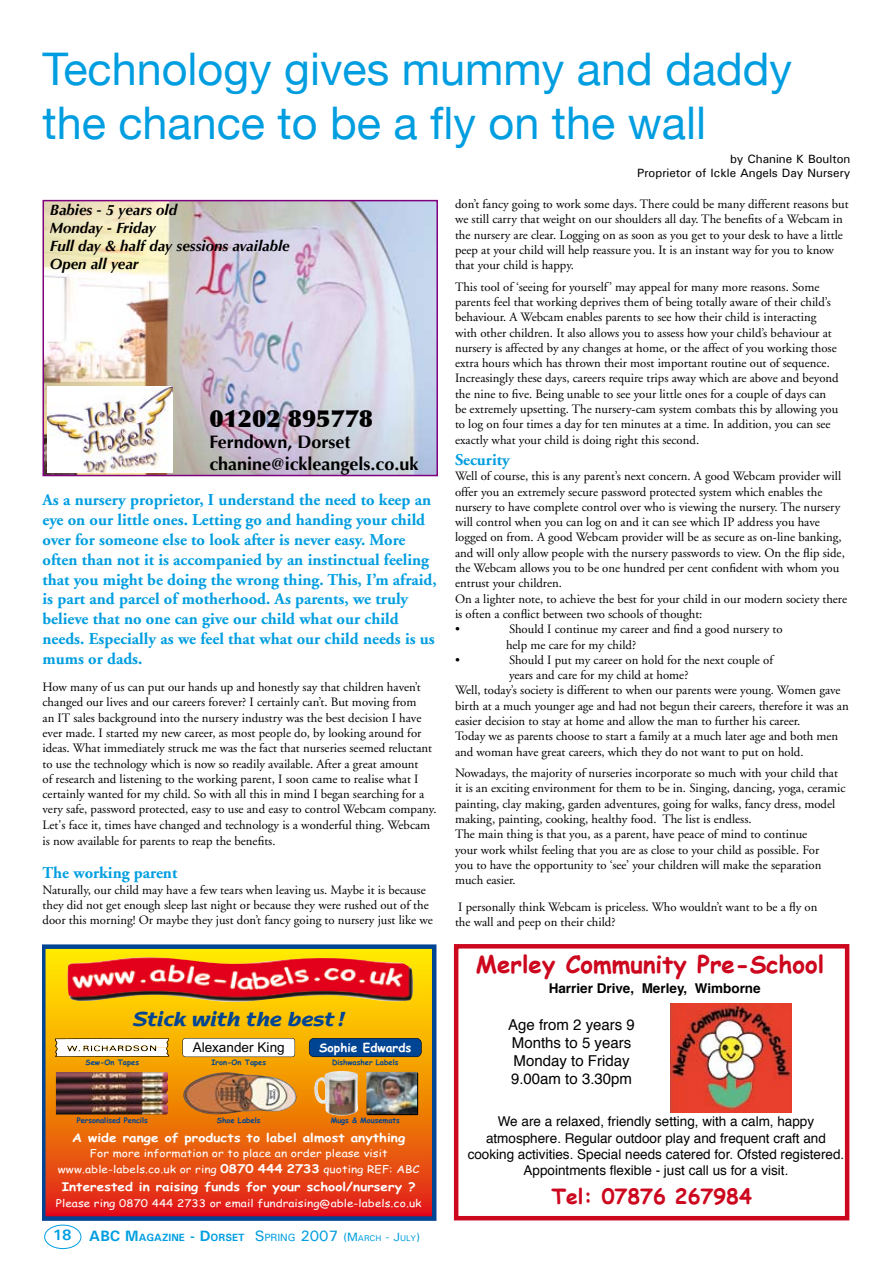
<style>
.page{position:relative;width:893px;height:1263px;background:#fff}
.page>*{position:absolute;margin:0;border:0;box-sizing:border-box;transform-origin:0 0}
.t1{font:45px/54px "Helvetica Neue";color:#009ee0}
.t2{font:700 24px "Comic Sans MS";color:#cc071e}
.t3{font:900 24px "Optima";color:#000}
.t4{font:700 21px "Nadianne";color:#004494}
.t5{font:700 21px "Comic Sans MS";color:#cc071e}
.t6{font:700 18px/21.6px "Optima";color:#000}
.t7{font:700 16.5px/19.8px "Adobe Garamond";color:#009ee0}
.t8{font:italic 700 15px/18px "Optima";color:#000}
.t9{font:15px/18px "Helvetica";color:#000}
.t10{font:13.5px/16.2px "Helvetica";color:#000;text-align:center}
.t11{font:700 13.5px "Helvetica";color:#000}
.t12{font:13.5px "Arial";letter-spacing:.005em;color:#000}
.t13{font:12.75px/15.3px "Adobe Garamond";color:#000}
.t14{font:12px "Comic Sans MS Bold";letter-spacing:.005em;color:#fff;scale:1.12 1}
.t15{font:500 12px/14.4px "Univers";color:#000;text-align:right}
.t16{font:12px "Comic Sans MS Bold";letter-spacing:.005em;color:#fff}
.t17{font:10.5px/15.8px "Comic Sans MS";letter-spacing:.005em;color:#fff;text-align:center;scale:1.12 1}
.t18{font:700 10.5px "Univers";color:#009ee0}
.t19{font:7.5px "Comic Sans MS Bold";color:#004494}
.t20{font:3.75px "SHOEFONT SP";color:#000;scale:1.1 1}
.s1{font-family:"Comic Sans MS Bold";font-size:12px}
.s2{font-size:15px}
.s3{font-weight:500;font-size:15px}
.s4{font-weight:500}
.s5{font-weight:500;font-size:12px}
.s6{font-weight:500;font-size:8.4px}
</style>
<div class="page">
<div style="left:44px;top:1225px;width:37px;height:24px;border:1px solid #009ee0;border-radius:50%"></div>
<img style="left:46px;top:203px;width:389px;height:270px">
<div style="left:43px;top:200px;width:395px;height:276px;border:2px solid #7f007f"></div>
<img style="left:48px;top:387px;width:125px;height:86px">
<svg style="left:43px;top:944px;width:393px;height:276px;background:#df7513"></svg>
<img style="left:56px;top:1072px;width:112px;height:42px">
<div style="left:183px;top:1038px;width:112px;height:19px;background:#fff;border-radius:3px"></div>
<div style="left:182px;top:1038px;width:113px;height:19px;border:1px solid #000;border-radius:3px"></div>
<div style="left:309px;top:1038px;width:112px;height:19px;background:#004494;border-radius:5px"></div>
<div style="left:309px;top:1038px;width:113px;height:19px;border:1px solid #000;border-radius:5px"></div>
<svg style="left:367px;top:1073px;width:51px;height:42px"></svg>
<img style="left:366px;top:1072px;width:51px;height:42px">
<img style="left:314px;top:1071px;width:44px;height:44px">
<img style="left:67px;top:956px;width:347px;height:46px">
<svg style="left:55px;top:1037px;width:114px;height:21px"></svg>
<img style="left:183px;top:1072px;width:113px;height:42px">
<div style="left:454px;top:944px;width:395px;height:276px;border:4px solid #cc071e"></div>
<img style="left:671px;top:1003px;width:120px;height:110px">
<h1 class="t1" style="left:43px;top:42px;width:751px">Technology gives mummy and daddy the chance to be a fly on the wall</h1>
<p class="t8" style="left:50px;top:201px;width:241px">Babies - 5 years old<br>Monday - Friday<br>Full day &amp; half day sessions available<br>Open all year</p>
<h2 class="t3" style="left:209px;top:404px;width:165px">01202 895778</h2>
<h3 class="t6" style="left:209px;top:432px;width:210px">Ferndown, Dorset chanine@ickleangels.co.uk</h3>
<p class="t7" style="left:43px;top:490px;width:396px">As a nursery proprietor, I understand the need to keep an eye on our little ones. Letting go and handing your child over for someone else to look after is never easy. More often than not it is accompanied by an instinctual feeling that you might be doing the wrong thing. This, I’m afraid, is part and parcel of motherhood. As parents, we truly believe that no one can give our child what our child needs. Especially as we feel that what our child needs is us mums or dads.</p>
<p class="t13" style="left:43px;top:680px;width:396px">How many of us can put our hands up and honestly say that children haven’t changed our lives and our careers forever? I certainly can’t. But moving from<br>an IT sales background into the nursery industry was the best decision I have ever made. I started my new career, as most people do, by looking around for ideas. What immediately struck me was the fact that nurseries seemed reluctant to use the technology which is now so readily available. After a great amount<br>of research and listening to the working parent, I soon came to realise what I certainly wanted for my child. So with all this in mind I began searching for a very safe, password protected, easy to use and easy to control Webcam company.<br>Let's face it, times have changed and technology is a wonderful thing. Webcam</p>
<p class="t13" style="left:43px;top:834px;width:235px">is now available for parents to reap the benefits.</p>
<p class="t7" style="left:43px;top:863px;width:136px">The working parent</p>
<p class="t13" style="left:43px;top:882px;width:392px">Naturally, our child may have a few tears when leaving us. Maybe it is because they did not get enough sleep last night or because they were rushed out of the door this morning! Or maybe they just don’t fancy going to nursery just like we</p>
<h3 class="t4" style="left:133px;top:1006px;width:214px">Stick with the best !</h3>
<p class="t12" style="left:193px;top:1040px;width:94px">Alexander King</p>
<p class="t16" style="left:319px;top:1038px;width:94px">Sophie Edwards</p>
<p class="t19" style="left:85px;top:1057px;width:55px">Sew-On Tapes</p>
<p class="t19" style="left:211px;top:1057px;width:56px">Iron-On Tapes</p>
<p class="t19" style="left:332px;top:1057px;width:68px">Dishwasher Labels</p>
<p class="t20" style="left:274px;top:1090px;width:10px;rotate:90deg">Smith</p>
<p class="t20" style="left:277px;top:1089px;width:11px;rotate:90deg">James</p>
<p class="t19" style="left:77px;top:1114px;width:72px">Personalised Pencils</p>
<p class="t19" style="left:217px;top:1114px;width:45px">Shoe Labels</p>
<p class="t19" style="left:331px;top:1114px;width:71px">Mugs &amp; Mousemats</p>
<p class="t14" style="left:72px;top:1128px;width:299px">A wide range of products to label almost anything</p>
<p class="t17" style="left:58px;top:1145px;width:325px">For more information or to place an order please visit www.able-labels.co.uk or ring <span class="s1">0870 444 2733</span> quoting REF: ABC</p>
<p class="t14" style="left:62px;top:1178px;width:318px">Interested in raising funds for your school/nursery ?</p>
<p class="t17" style="left:56px;top:1195px;width:328px">Please ring 0870 444 2733 or email fundraising@able-labels.co.uk</p>
<p class="t18" style="left:53px;top:1231px;width:369px"><span class="s2">18 ABC M</span>AGAZINE <span class="s2">- D</span>ORSET <span class="s3">S</span><span class="s4">pring</span> <span class="s3">2007</span> <span class="s5">(M</span><span class="s6">arch</span> <span class="s5">- J</span><span class="s6">uly</span><span class="s5">)</span></p>
<p class="t15" style="left:637px;top:151px;width:215px">by Chanine K Boulton<br>Proprietor of Ickle Angels Day Nursery</p>
<p class="t13" style="left:455px;top:197px;width:395px">don’t fancy going to work some days. There could be many different reasons but we still carry that weight on our shoulders all day. The benefits of a Webcam in the nursery are clear. Logging on as soon as you get to your desk to have a little peep at your child will help reassure you. It is an instant way for you to know that your child is happy.</p>
<p class="t13" style="left:455px;top:279px;width:385px">This tool of ‘seeing for yourself’ may appeal for many more reasons. Some parents feel that working deprives them of being totally aware of their child’s behaviour. A Webcam enables parents to see how their child is interacting with other children. It also allows you to assess how your child’s behaviour at nursery is affected by any changes at home, or the affect of you working those extra hours which has thrown their most important routine out of sequence.<br>Increasingly these days, careers require trips away which are above and beyond the nine to five. Being unable to see your little ones for a couple of days can be extremely upsetting. The nursery-cam system combats this by allowing you to log on four times a day for ten minutes at a time. In addition, you can see exactly what your child is doing right this second.</p>
<p class="t7" style="left:455px;top:450px;width:56px">Security</p>
<p class="t13" style="left:455px;top:469px;width:394px">Well of course, this is any parent’s next concern. A good Webcam provider will offer you an extremely secure password protected system which enables the nursery to have complete control over who is viewing the nursery. The nursery will control when you can log on and it can see which IP address you have logged on from. A good Webcam provider will be as secure as on-line banking, and will only allow people with the nursery passwords to view. On the flip side, the Webcam allows you to be one hundred per cent confident with whom you entrust your children.<br>On a lighter note, to achieve the best for your child in our modern society there is often a conflict between two schools of thought:<br>•</p>
<p class="t13" style="left:506px;top:622px;width:278px">Should I continue my career and find a good nursery to help me care for my child?</p>
<p class="t13" style="left:455px;top:652px;width:6px">•</p>
<p class="t13" style="left:509px;top:652px;width:266px">Should I put my career on hold for the next couple of</p>
<p class="t13" style="left:509px;top:668px;width:181px">years and care for my child at home?</p>
<p class="t13" style="left:455px;top:683px;width:387px">Well, today’s society is different to when our parents were young. Women gave</p>
<p class="t13" style="left:455px;top:698px;width:395px">birth at a much younger age and had not begun their careers, therefore it was an</p>
<p class="t13" style="left:455px;top:714px;width:347px">easier decision to stay at home and allow the man to further his career.</p>
<p class="t13" style="left:455px;top:729px;width:385px">Today we as parents choose to start a family at a much later age and both men</p>
<p class="t13" style="left:455px;top:744px;width:350px">and woman have great careers, which they do not want to put on hold.</p>
<p class="t13" style="left:455px;top:766px;width:392px">Nowadays, the majority of nurseries incorporate so much with your child that it is an exciting environment for them to be in. Singing, dancing, yoga, ceramic painting, clay making, garden adventures, going for walks, fancy dress, model making, painting, cooking, healthy food. The list is endless.<br>The main thing is that you, as a parent, have peace of mind to continue<br>your work whilst feeling that you are as close to your child as possible. For<br>you to have the opportunity to ‘see’ your children will make the separation much easier.</p>
<p class="t13" style="left:455px;top:899px;width:364px">I personally think Webcam is priceless. Who wouldn’t want to be a fly on the wall and peep on their child?</p>
<h2 class="t2" style="left:476px;top:946px;width:350px">Merley Community Pre-School</h2>
<p class="t11" style="left:549px;top:976px;width:213px">Harrier Drive, Merley, Wimborne</p>
<p class="t9" style="left:508px;top:1015px;width:128px">Age from 2 years 9<br>Months to 5 years<br>Monday to Friday<br>9.00am to 3.30pm</p>
<p class="t10" style="left:468px;top:1113px;width:378px">We are a relaxed, friendly setting, with a calm, happy atmosphere. Regular outdoor play and frequent craft and cooking activities. Special needs catered for. Ofsted registered.<br>Appointments flexible - just call us for a visit.</p>
<h3 class="t5" style="left:551px;top:1181px;width:202px">Tel: 07876 267984</h3>
</div>
